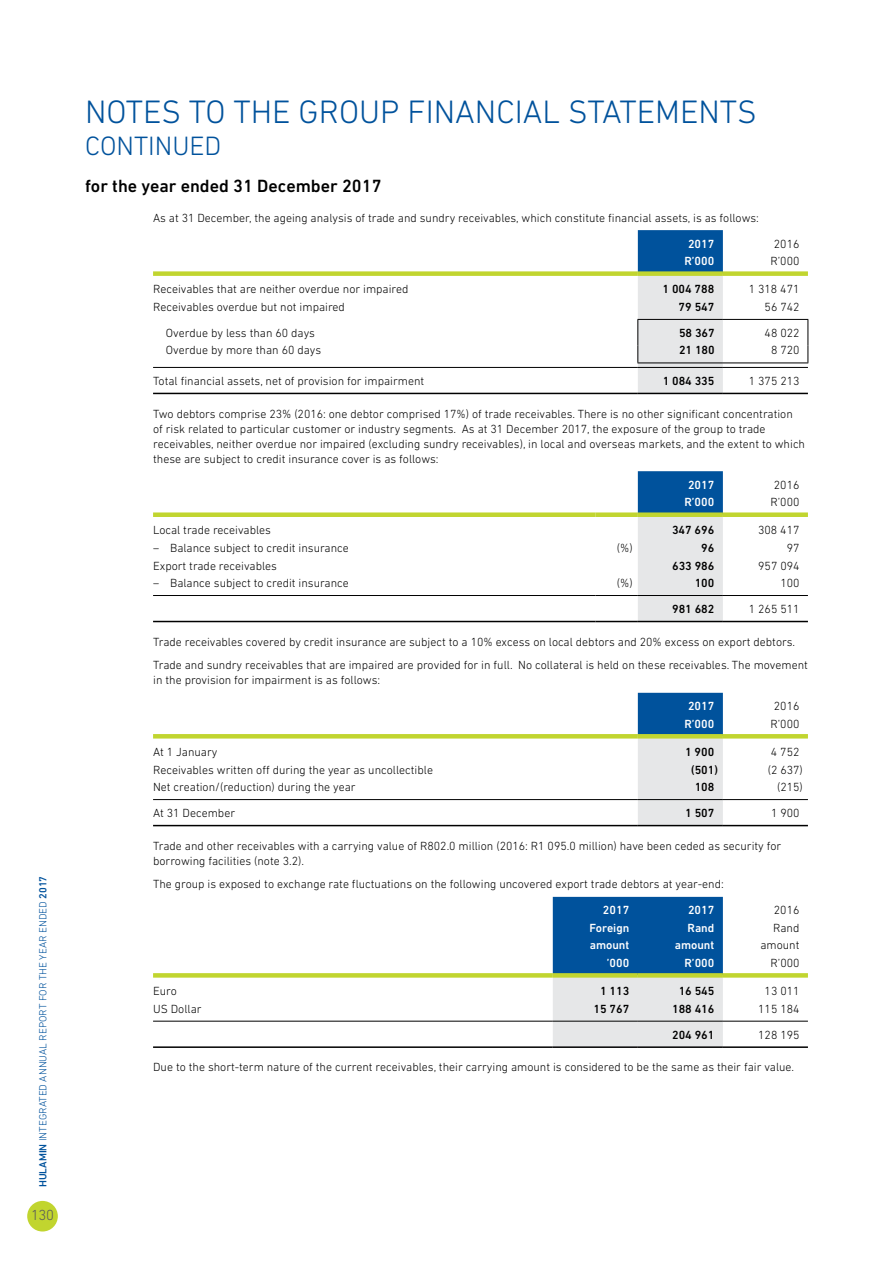
<style>
.page{position:relative;width:893px;height:1263px;background:#fff}
.page>*{position:absolute;margin:0;border:0;box-sizing:border-box;transform-origin:0 0}
.t1{font:300 33px "DIN Next LT Pro";color:#00529c}
.t2{font:300 27px "DIN Next LT Pro";color:#00529c}
.t3{font:500 18px "DIN Next LT Pro";color:#000}
.t4{font:300 14.85px "DIN Next LT Pro";color:#58595b}
.t5{font:300 12px/15px "DIN Next LT Pro";color:#000}
.t6{font:500 12px "DIN Next LT Pro";color:#000}
.t7{font:500 12px "DIN Next LT Pro";color:#fff}
.t8{font:300 10.5px "DIN Next LT Pro";color:#00529c}
.s1{font-weight:500}
</style>
<div class="page">
<div style="left:153px;top:271px;width:485px;height:5px;background:#c1d52f"></div>
<div style="left:723px;top:271px;width:85px;height:5px;background:#c1d52f"></div>
<hr style="left:723px;top:319px;width:85px;height:1px;background:#000">
<svg style="left:637px;top:230px;width:86px;height:163px;background:#a7bdcc"></svg>
<svg style="left:807px;top:320px;width:1px;height:43px"></svg>
<hr style="left:637px;top:363px;width:86px;height:1px;background:#000">
<hr style="left:723px;top:363px;width:85px;height:1px;background:#000">
<hr style="left:153px;top:367px;width:485px;height:1px;background:#000">
<hr style="left:153px;top:393px;width:485px;height:1px;background:#000">
<hr style="left:638px;top:367px;width:85px;height:1px;background:#000">
<hr style="left:638px;top:393px;width:85px;height:1px;background:#000">
<hr style="left:723px;top:367px;width:85px;height:1px;background:#000">
<hr style="left:723px;top:393px;width:85px;height:1px;background:#000">
<svg style="left:638px;top:471px;width:85px;height:150px;background:#a4bcd2"></svg>
<div style="left:153px;top:512px;width:442px;height:5px;background:#c1d52f"></div>
<div style="left:595px;top:512px;width:43px;height:5px;background:#c1d52f"></div>
<div style="left:638px;top:512px;width:85px;height:5px;background:#c1d52f"></div>
<div style="left:723px;top:512px;width:85px;height:5px;background:#c1d52f"></div>
<hr style="left:153px;top:595px;width:442px;height:1px;background:#000">
<hr style="left:153px;top:621px;width:442px;height:1px;background:#000">
<hr style="left:595px;top:595px;width:43px;height:1px;background:#000">
<hr style="left:595px;top:621px;width:43px;height:1px;background:#000">
<hr style="left:638px;top:595px;width:85px;height:1px;background:#000">
<hr style="left:638px;top:621px;width:85px;height:1px;background:#000">
<hr style="left:723px;top:595px;width:85px;height:1px;background:#000">
<hr style="left:723px;top:621px;width:85px;height:1px;background:#000">
<svg style="left:638px;top:693px;width:85px;height:132px;background:#9bb6ce"></svg>
<hr style="left:153px;top:734px;width:485px;height:4px;background:#c1d52f">
<hr style="left:638px;top:734px;width:85px;height:4px;background:#c1d52f">
<hr style="left:723px;top:734px;width:85px;height:4px;background:#c1d52f">
<hr style="left:153px;top:799px;width:485px;height:1px;background:#000">
<hr style="left:153px;top:825px;width:485px;height:1px;background:#000">
<hr style="left:638px;top:799px;width:85px;height:1px;background:#000">
<hr style="left:638px;top:825px;width:85px;height:1px;background:#000">
<hr style="left:723px;top:799px;width:85px;height:1px;background:#000">
<hr style="left:723px;top:825px;width:85px;height:1px;background:#000">
<svg style="left:553px;top:897px;width:170px;height:149px;background:#6b97bf"></svg>
<div style="left:153px;top:973px;width:400px;height:5px;background:#c1d52f"></div>
<div style="left:553px;top:973px;width:85px;height:5px;background:#c1d52f"></div>
<div style="left:638px;top:973px;width:85px;height:5px;background:#c1d52f"></div>
<div style="left:723px;top:973px;width:85px;height:5px;background:#c1d52f"></div>
<hr style="left:153px;top:1021px;width:400px;height:1px;background:#000">
<hr style="left:153px;top:1046px;width:400px;height:2px;background:#000">
<hr style="left:553px;top:1021px;width:85px;height:1px;background:#000">
<hr style="left:553px;top:1046px;width:85px;height:2px;background:#000">
<hr style="left:638px;top:1021px;width:85px;height:1px;background:#000">
<hr style="left:638px;top:1046px;width:85px;height:2px;background:#000">
<hr style="left:723px;top:1021px;width:85px;height:1px;background:#000">
<hr style="left:723px;top:1046px;width:85px;height:2px;background:#000">
<div style="left:27px;top:1201px;width:31px;height:30px;background:#c1d52f;border-radius:50%"></div>
<p class="t8" style="left:37px;top:1187px;width:313px;rotate:-90deg"><span class="s1">HULAMIN</span> INTEGRATED ANNUAL REPORT FOR THE YEAR ENDED <span class="s1">2017</span></p>
<p class="t4" style="left:31px;top:1207px;width:24px">130</p>
<h1 class="t1" style="left:85px;top:92px;width:673px">NOTES TO THE GROUP FINANCIAL STATEMENTS</h1>
<h2 class="t2" style="left:85px;top:130px;width:138px">CONTINUED</h2>
<h3 class="t3" style="left:85px;top:176px;width:298px">for the year ended 31 December 2017</h3>
<p class="t5" style="left:153px;top:210px;width:607px">As at 31 December, the ageing analysis of trade and sundry receivables, which constitute financial assets, is as follows:</p>
<p class="t7" style="left:688px;top:237px;width:28px">2017</p>
<p class="t5" style="left:774px;top:236px;width:27px">2016</p>
<p class="t7" style="left:684px;top:254px;width:31px">R’000</p>
<p class="t5" style="left:770px;top:253px;width:31px">R’000</p>
<p class="t5" style="left:153px;top:282px;width:257px">Receivables that are neither overdue nor impaired</p>
<p class="t6" style="left:663px;top:282px;width:53px">1 004 788</p>
<p class="t5" style="left:749px;top:282px;width:52px">1 318 471</p>
<p class="t5" style="left:153px;top:299px;width:193px">Receivables overdue but not impaired</p>
<p class="t6" style="left:679px;top:300px;width:37px">79 547</p>
<p class="t5" style="left:765px;top:299px;width:36px">56 742</p>
<p class="t5" style="left:166px;top:325px;width:151px">Overdue by less than 60 days</p>
<p class="t6" style="left:679px;top:326px;width:37px">58 367</p>
<p class="t5" style="left:765px;top:325px;width:36px">48 022</p>
<p class="t5" style="left:166px;top:343px;width:157px">Overdue by more than 60 days</p>
<p class="t6" style="left:679px;top:343px;width:37px">21 180</p>
<p class="t5" style="left:771px;top:343px;width:30px">8 720</p>
<p class="t5" style="left:153px;top:373px;width:273px">Total financial assets, net of provision for impairment</p>
<p class="t6" style="left:663px;top:374px;width:53px">1 084 335</p>
<p class="t5" style="left:749px;top:373px;width:52px">1 375 213</p>
<p class="t5" style="left:153px;top:406px;width:653px">Two debtors comprise 23% (2016: one debtor comprised 17%) of trade receivables. There is no other significant concentration of risk related to particular customer or industry segments. As at 31 December 2017, the exposure of the group to trade receivables, neither overdue nor impaired (excluding sundry receivables), in local and overseas markets, and the extent to which these are subject to credit insurance cover is as follows:</p>
<p class="t7" style="left:688px;top:478px;width:28px">2017</p>
<p class="t5" style="left:774px;top:477px;width:27px">2016</p>
<p class="t7" style="left:684px;top:495px;width:31px">R’000</p>
<p class="t5" style="left:770px;top:494px;width:31px">R’000</p>
<p class="t5" style="left:153px;top:523px;width:119px">Local trade receivables</p>
<p class="t6" style="left:672px;top:523px;width:44px">347 696</p>
<p class="t5" style="left:758px;top:523px;width:43px">308 417</p>
<p class="t5" style="left:153px;top:540px;width:197px">– Balance subject to credit insurance</p>
<p class="t5" style="left:617px;top:540px;width:17px">(%)</p>
<p class="t6" style="left:701px;top:541px;width:15px">96</p>
<p class="t5" style="left:787px;top:540px;width:14px">97</p>
<p class="t5" style="left:153px;top:558px;width:125px">Export trade receivables</p>
<p class="t6" style="left:672px;top:558px;width:44px">633 986</p>
<p class="t5" style="left:758px;top:558px;width:43px">957 094</p>
<p class="t5" style="left:153px;top:575px;width:197px">– Balance subject to credit insurance</p>
<p class="t5" style="left:617px;top:575px;width:17px">(%)</p>
<p class="t6" style="left:695px;top:576px;width:21px">100</p>
<p class="t5" style="left:780px;top:575px;width:21px">100</p>
<p class="t6" style="left:672px;top:602px;width:44px">981 682</p>
<p class="t5" style="left:749px;top:601px;width:52px">1 265 511</p>
<p class="t5" style="left:153px;top:630px;width:656px;line-height:23.5px">Trade receivables covered by credit insurance are subject to a 10% excess on local debtors and 20% excess on export debtors.<br>Trade and sundry receivables that are impaired are provided for in full. No collateral is held on these receivables. The movement</p>
<p class="t5" style="left:153px;top:673px;width:228px">in the provision for impairment is as follows:</p>
<p class="t7" style="left:688px;top:699px;width:28px">2017</p>
<p class="t5" style="left:774px;top:699px;width:27px">2016</p>
<p class="t7" style="left:684px;top:717px;width:31px">R’000</p>
<p class="t5" style="left:770px;top:716px;width:31px">R’000</p>
<p class="t5" style="left:153px;top:744px;width:66px">At 1 January</p>
<p class="t6" style="left:685px;top:745px;width:31px">1 900</p>
<p class="t5" style="left:771px;top:744px;width:30px">4 752</p>
<p class="t5" style="left:153px;top:762px;width:281px">Receivables written off during the year as uncollectible</p>
<p class="t6" style="left:691px;top:762px;width:28px">(501)</p>
<p class="t5" style="left:768px;top:762px;width:37px">(2 637)</p>
<p class="t5" style="left:153px;top:779px;width:204px">Net creation/(reduction) during the year</p>
<p class="t6" style="left:695px;top:780px;width:21px">108</p>
<p class="t5" style="left:777px;top:779px;width:27px">(215)</p>
<p class="t5" style="left:153px;top:805px;width:83px">At 31 December</p>
<p class="t6" style="left:685px;top:806px;width:31px">1 507</p>
<p class="t5" style="left:771px;top:805px;width:30px">1 900</p>
<p class="t5" style="left:153px;top:838px;width:630px">Trade and other receivables with a carrying value of R802.0 million (2016: R1 095.0 million) have been ceded as security for borrowing facilities (note 3.2).</p>
<p class="t5" style="left:153px;top:877px;width:572px">The group is exposed to exchange rate fluctuations on the following uncovered export trade debtors at year-end:</p>
<p class="t7" style="left:603px;top:903px;width:28px">2017</p>
<p class="t7" style="left:688px;top:903px;width:28px">2017</p>
<p class="t5" style="left:774px;top:903px;width:27px">2016</p>
<p class="t7" style="left:589px;top:921px;width:41px">Foreign</p>
<p class="t7" style="left:688px;top:921px;width:28px">Rand</p>
<p class="t5" style="left:773px;top:920px;width:28px">Rand</p>
<p class="t7" style="left:590px;top:938px;width:41px">amount</p>
<p class="t7" style="left:675px;top:938px;width:41px">amount</p>
<p class="t5" style="left:760px;top:938px;width:41px">amount</p>
<p class="t7" style="left:607px;top:956px;width:24px">’000</p>
<p class="t7" style="left:685px;top:956px;width:31px">R’000</p>
<p class="t5" style="left:770px;top:955px;width:31px">R’000</p>
<p class="t5" style="left:153px;top:983px;width:25px">Euro</p>
<p class="t6" style="left:600px;top:984px;width:31px">1 113</p>
<p class="t6" style="left:679px;top:984px;width:37px">16 545</p>
<p class="t5" style="left:765px;top:983px;width:36px">13 011</p>
<p class="t5" style="left:153px;top:1001px;width:50px">US Dollar</p>
<p class="t6" style="left:594px;top:1002px;width:37px">15 767</p>
<p class="t6" style="left:672px;top:1002px;width:44px">188 416</p>
<p class="t5" style="left:758px;top:1001px;width:43px">115 184</p>
<p class="t6" style="left:672px;top:1028px;width:44px">204 961</p>
<p class="t5" style="left:758px;top:1027px;width:43px">128 195</p>
<p class="t5" style="left:153px;top:1060px;width:643px">Due to the short-term nature of the current receivables, their carrying amount is considered to be the same as their fair value.</p>
</div>
